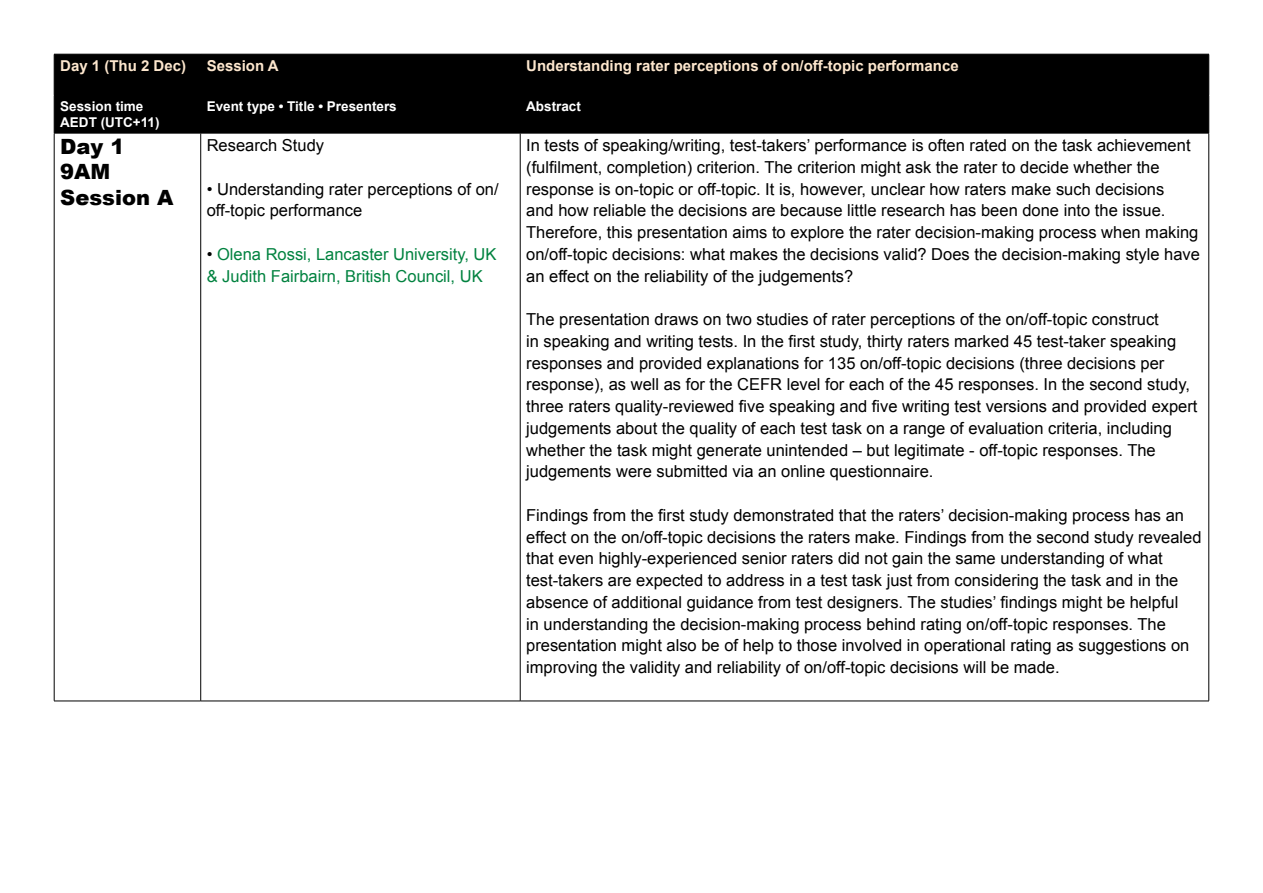
<style>
.page{position:relative;width:1263px;height:893px;background:#fff}
.page>*{position:absolute;margin:0;border:0;box-sizing:border-box;transform-origin:0 0}
.t1{font:900 21px/25.2px "Arial";color:#000}
.t2{font:16.5px/21.8px "Arial";color:#000}
.t3{font:16.5px/21.8px "Arial";color:#00823f}
.t4{font:700 15px "Arial";color:#fde7ce}
.t5{font:700 13.5px/16.2px "Arial";color:#fff}
.s1{color:#000}
</style>
<div class="page">
<div style="left:55px;top:55px;width:1153px;height:78px;background:#000"></div>
<hr style="left:54px;top:54px;width:147px;height:1px;background:#000">
<hr style="left:54px;top:54px;width:1px;height:41px;background:#000">
<hr style="left:201px;top:54px;width:319px;height:1px;background:#000">
<hr style="left:200px;top:54px;width:1px;height:41px;background:#000">
<hr style="left:520px;top:54px;width:689px;height:1px;background:#000">
<hr style="left:520px;top:54px;width:1px;height:41px;background:#000">
<hr style="left:1208px;top:54px;width:1px;height:41px;background:#000">
<hr style="left:54px;top:95px;width:147px;height:1px;background:#000">
<hr style="left:54px;top:95px;width:1px;height:38px;background:#000">
<hr style="left:201px;top:95px;width:319px;height:1px;background:#000">
<hr style="left:200px;top:95px;width:1px;height:38px;background:#000">
<hr style="left:520px;top:95px;width:689px;height:1px;background:#000">
<hr style="left:520px;top:95px;width:1px;height:38px;background:#000">
<hr style="left:1208px;top:95px;width:1px;height:38px;background:#000">
<hr style="left:54px;top:133px;width:147px;height:1px;background:#000">
<hr style="left:54px;top:133px;width:1px;height:568px;background:#000">
<hr style="left:201px;top:133px;width:319px;height:1px;background:#000">
<hr style="left:200px;top:133px;width:1px;height:568px;background:#000">
<hr style="left:520px;top:133px;width:689px;height:1px;background:#000">
<hr style="left:520px;top:133px;width:1px;height:568px;background:#000">
<hr style="left:1208px;top:133px;width:1px;height:568px;background:#000">
<hr style="left:54px;top:701px;width:147px;height:1px;background:#000">
<hr style="left:201px;top:701px;width:319px;height:1px;background:#000">
<hr style="left:520px;top:701px;width:689px;height:1px;background:#000">
<p class="t4" style="left:60px;top:56px;width:127px">Day 1 (Thu 2 Dec)</p>
<p class="t4" style="left:207px;top:56px;width:73px">Session A</p>
<p class="t4" style="left:526px;top:56px;width:434px">Understanding rater perceptions of on/off-topic performance</p>
<p class="t5" style="left:60px;top:99px;width:101px">Session time<br>AEDT (UTC+11)</p>
<p class="t5" style="left:207px;top:99px;width:192px">Event type • Title • Presenters</p>
<p class="t5" style="left:526px;top:99px;width:56px">Abstract</p>
<p class="t1" style="left:60px;top:133px;width:115px">Day 1<br>9AM<br>Session A</p>
<p class="t2" style="left:207px;top:135px;width:119px">Research Study</p>
<p class="t2" style="left:526px;top:135px;width:675px">In tests of speaking/writing, test-takers’ performance is often rated on the task achievement (fulfilment, completion) criterion. The criterion might ask the rater to decide whether the response is on-topic or off-topic. It is, however, unclear how raters make such decisions<br>and how reliable the decisions are because little research has been done into the issue.<br>Therefore, this presentation aims to explore the rater decision-making process when making on/off-topic decisions: what makes the decisions valid? Does the decision-making style have an effect on the reliability of the judgements?</p>
<p class="t2" style="left:526px;top:309px;width:673px">The presentation draws on two studies of rater perceptions of the on/off-topic construct<br>in speaking and writing tests. In the first study, thirty raters marked 45 test-taker speaking responses and provided explanations for 135 on/off-topic decisions (three decisions per response), as well as for the CEFR level for each of the 45 responses. In the second study, three raters quality-reviewed five speaking and five writing test versions and provided expert judgements about the quality of each test task on a range of evaluation criteria, including whether the task might generate unintended – but legitimate - off-topic responses. The judgements were submitted via an online questionnaire.</p>
<p class="t2" style="left:526px;top:504px;width:677px">Findings from the first study demonstrated that the raters’ decision-making process has an effect on the on/off-topic decisions the raters make. Findings from the second study revealed that even highly-experienced senior raters did not gain the same understanding of what test-takers are expected to address in a test task just from considering the task and in the absence of additional guidance from test designers. The studies’ findings might be helpful<br>in understanding the decision-making process behind rating on/off-topic responses. The presentation might also be of help to those involved in operational rating as suggestions on improving the validity and reliability of on/off-topic decisions will be made.</p>
<p class="t2" style="left:207px;top:178px;width:293px">• Understanding rater perceptions of on/ off-topic performance</p>
<p class="t3" style="left:207px;top:243px;width:291px"><span class="s1">•</span> Olena Rossi, Lancaster University, UK &amp; Judith Fairbairn, British Council, UK</p>
</div>
